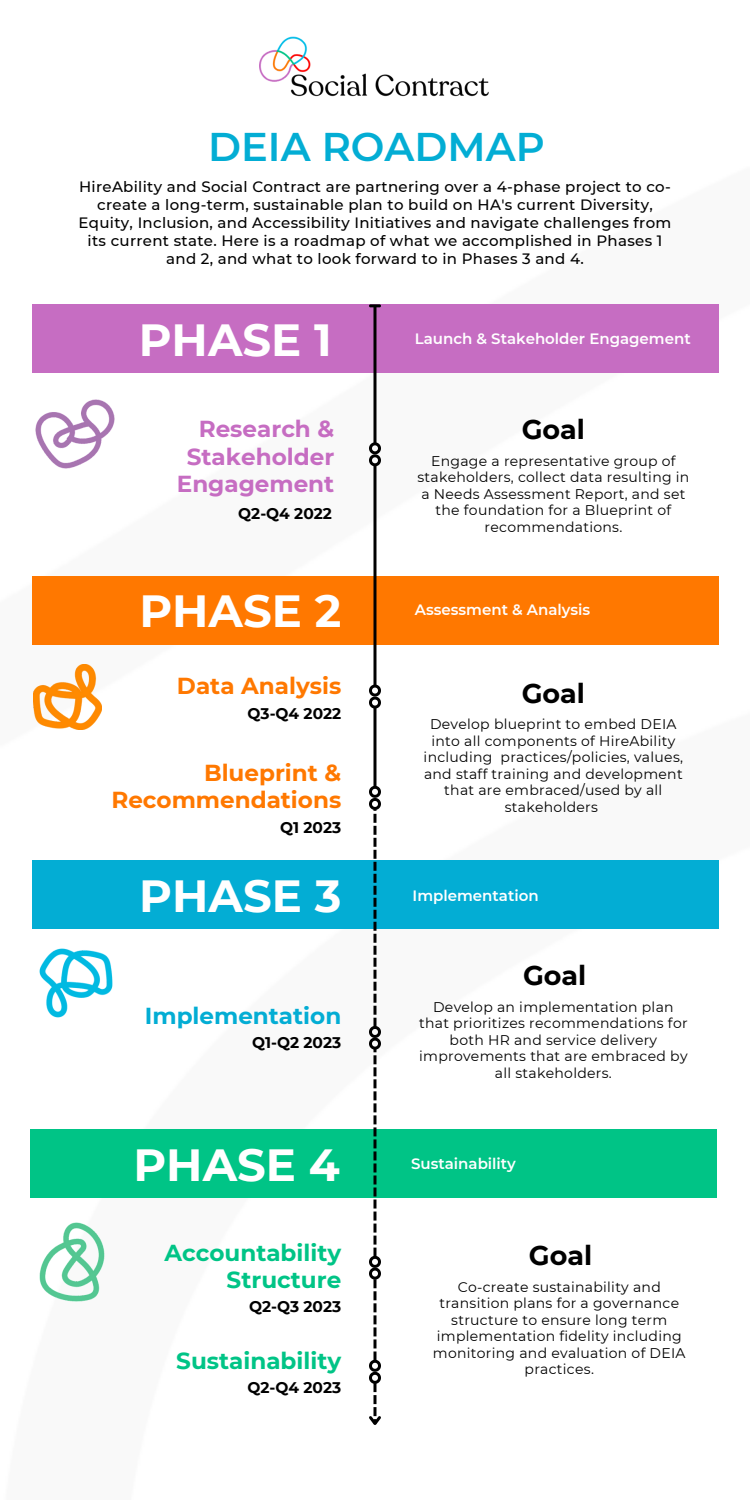
<style>
.page{position:relative;width:750px;height:1500px;background:#fff}
.page>*{position:absolute;margin:0;border:0;box-sizing:border-box;transform-origin:0 0}
.t1{font:700 45px "Montserrat";color:#fff}
.t2{font:600 40px "Montserrat";color:#03add4}
.t3{font:700 27px "Montserrat";color:#000}
.t4{font:700 23.1px/27.6px "Montserrat";color:#ff7800;text-align:right}
.t5{font:700 23.1px/27px "Montserrat";color:#00c486;text-align:right}
.t6{font:700 23.1px/27.6px "Montserrat";color:#c66dc2;text-align:right}
.t7{font:700 23.1px "Montserrat";color:#03add4}
.t8{font:700 15.4px "Montserrat";color:#000}
.t9{font:500 15px/18px "Montserrat";letter-spacing:.02em;color:#000;text-align:center}
.t10{font:600 15px "Montserrat";color:#fff}
.t11{font:14px/16.5px "Montserrat";letter-spacing:.02em;color:#000;text-align:center}
</style>
<div class="page">
<div style="left:32px;top:305px;width:687px;height:68px;background:#c66dc2"></div>
<div style="left:32px;top:577px;width:687px;height:68px;background:#ff7800"></div>
<div style="left:32px;top:861px;width:687px;height:68px;background:#03add4"></div>
<div style="left:30px;top:1129px;width:687px;height:69px;background:#00c486"></div>
<hr style="left:373px;top:307px;width:3px;height:136px;background:#000">
<svg style="left:369px;top:304px;width:12px;height:3px"></svg>
<hr style="left:373px;top:466px;width:3px;height:219px;background:#000">
<svg style="left:369px;top:440px;width:12px;height:28px"></svg>
<hr style="left:373px;top:708px;width:3px;height:79px;background:#000">
<svg style="left:369px;top:683px;width:12px;height:28px"></svg>
<img style="left:259px;top:36px;width:229px;height:61px">
<img style="left:33px;top:664px;width:68px;height:65px">
<img style="left:35px;top:400px;width:80px;height:69px">
<img style="left:40px;top:948px;width:72px;height:70px">
<img style="left:40px;top:1223px;width:64px;height:78px">
<svg style="left:366px;top:784px;width:18px;height:641px"></svg>
<h2 class="t2" style="left:208px;top:123px;width:338px">DEIA ROADMAP</h2>
<p class="t9" style="left:79px;top:178px;width:594px">HireAbility and Social Contract are partnering over a 4-phase project to co&shy;create a long-term, sustainable plan to build on HA's current Diversity, Equity, Inclusion, and Accessibility Initiatives and navigate challenges from its current state. Here is a roadmap of what we accomplished in Phases 1 and 2, and what to look forward to in Phases 3 and 4.</p>
<h1 class="t1" style="left:139px;top:313px;width:195px">PHASE 1</h1>
<p class="t10" style="left:415px;top:329px;width:277px">Launch &amp; Stakeholder Engagement</p>
<h3 class="t6" style="left:177px;top:415px;width:159px">Research &amp;<br>Stakeholder<br>Engagement</h3>
<p class="t8" style="left:238px;top:504px;width:95px">Q2-Q4 2022</p>
<h3 class="t3" style="left:522px;top:413px;width:65px">Goal</h3>
<p class="t11" style="left:417px;top:452px;width:274px">Engage a representative group of stakeholders, collect data resulting in a Needs Assessment Report, and set the foundation for a Blueprint of recommendations.</p>
<h1 class="t1" style="left:139px;top:583px;width:203px">PHASE 2</h1>
<p class="t10" style="left:415px;top:600px;width:177px">Assessment &amp; Analysis</p>
<h3 class="t4" style="left:177px;top:672px;width:166px">Data Analysis</h3>
<p class="t8" style="left:248px;top:704px;width:95px">Q3-Q4 2022</p>
<h3 class="t4" style="left:111px;top:759px;width:231px">Blueprint &amp;<br>Recommendations</h3>
<p class="t8" style="left:280px;top:818px;width:63px">Q1 2023</p>
<h3 class="t3" style="left:522px;top:677px;width:65px">Goal</h3>
<p class="t11" style="left:424px;top:716px;width:261px">Develop blueprint to embed DEIA into all components of HireAbility including practices/policies, values, and staff training and development that are embraced/used by all stakeholders</p>
<h1 class="t1" style="left:139px;top:869px;width:204px">PHASE 3</h1>
<p class="t10" style="left:413px;top:886px;width:128px">Implementation</p>
<h3 class="t7" style="left:145px;top:1001px;width:198px">Implementation</h3>
<p class="t8" style="left:252px;top:1033px;width:91px">Q1-Q2 2023</p>
<h3 class="t3" style="left:523px;top:959px;width:65px">Goal</h3>
<p class="t11" style="left:419px;top:998px;width:270px">Develop an implementation plan that prioritizes recommendations for both HR and service delivery improvements that are embraced by all stakeholders.</p>
<h1 class="t1" style="left:133px;top:1138px;width:208px">PHASE 4</h1>
<p class="t10" style="left:411px;top:1154px;width:106px">Sustainability</p>
<h3 class="t5" style="left:164px;top:1239px;width:178px">Accountability<br>Structure</h3>
<p class="t8" style="left:249px;top:1297px;width:94px">Q2-Q3 2023</p>
<h3 class="t5" style="left:176px;top:1347px;width:166px">Sustainability</h3>
<p class="t8" style="left:248px;top:1378px;width:95px">Q2-Q4 2023</p>
<h3 class="t3" style="left:529px;top:1239px;width:65px">Goal</h3>
<p class="t11" style="left:433px;top:1279px;width:254px">Co-create sustainability and transition plans for a governance structure to ensure long term implementation fidelity including monitoring and evaluation of DEIA practices.</p>
</div>
